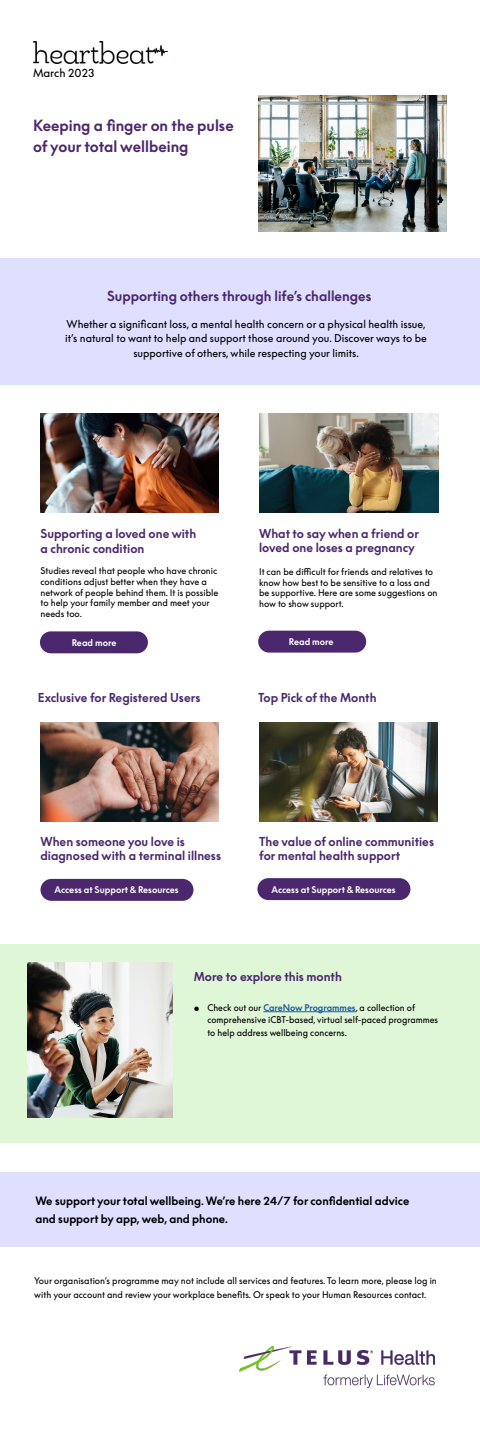
<style>
.page{position:relative;width:480px;height:1440px;background:#fff}
.page>*{position:absolute;margin:0;border:0;box-sizing:border-box;transform-origin:0 0}
.t1{font:15px/20.2px "Supreme LL Bold Flat";color:#4b286d}
.t2{font:13.5px "Supreme LL Bold Flat";color:#4b286d}
.t3{font:12px/14.4px "Supreme LL Bold Flat";color:#4b286d}
.t4{font:11.25px/18px "Supreme LL Bold Flat";color:#000}
.t5{font:11.25px "Supreme LL";color:#000}
.t6{font:10.5px/14.2px "Supreme LL";color:#000;text-align:center}
.t7{font:9px/10.8px "Supreme LL";color:#000}
.t8{font:9px "Supreme LL Bold Flat";color:#fff}
.s1{font-family:"Supreme LL Bold Flat";color:#215e9e}
</style>
<div class="page">
<img style="left:33px;top:41px;width:135px;height:22px">
<img style="left:259px;top:95px;width:187px;height:137px">
<div style="left:0;top:258px;width:480px;height:126px;background:#dfdfff"></div>
<img style="left:40px;top:414px;width:179px;height:99px">
<img style="left:260px;top:414px;width:178px;height:99px">
<img style="left:259px;top:722px;width:179px;height:99px">
<img style="left:40px;top:722px;width:179px;height:99px">
<div style="left:40px;top:879px;width:154px;height:22px;background:#4b286d;border-radius:11px"></div>
<div style="left:40px;top:631px;width:108px;height:22px;background:#4b286d;border-radius:11px"></div>
<div style="left:258px;top:631px;width:108px;height:22px;background:#4b286d;border-radius:11px"></div>
<div style="left:0;top:944px;width:480px;height:198px;background:#dff6d7"></div>
<img style="left:27px;top:962px;width:145px;height:156px">
<hr style="left:263px;top:1012px;width:93px;height:1px;background:#215e9e">
<div style="left:0;top:1172px;width:480px;height:75px;background:#dfdfff"></div>
<img style="left:239px;top:1347px;width:196px;height:40px">
<div style="left:257px;top:878px;width:153px;height:22px;background:#4b286d;border-radius:11px"></div>
<p class="t5" style="left:33px;top:67px;width:63px">March 2023</p>
<h1 class="t1" style="left:33px;top:116px;width:202px">Keeping a finger on the pulse of your total wellbeing</h1>
<h2 class="t2" style="left:107px;top:289px;width:266px">Supporting others through life’s challenges</h2>
<p class="t6" style="left:65px;top:317px;width:363px">Whether a significant loss, a mental health concern or a physical health issue, it’s natural to want to help and support those around you. Discover ways to be supportive of others, while respecting your limits.</p>
<h3 class="t3" style="left:40px;top:527px;width:157px">Supporting a loved one with a chronic condition</h3>
<p class="t7" style="left:40px;top:565px;width:179px">Studies reveal that people who have chronic conditions adjust better when they have a network of people behind them. It is possible to help your family member and meet your needs too.</p>
<h3 class="t3" style="left:259px;top:526px;width:161px">What to say when a friend or loved one loses a pregnancy</h3>
<p class="t7" style="left:259px;top:566px;width:180px">It can be difficult for friends and relatives to know how best to be sensitive to a loss and be supportive. Here are some suggestions on how to show support.</p>
<p class="t8" style="left:72px;top:637px;width:46px">Read more</p>
<p class="t8" style="left:289px;top:637px;width:46px">Read more</p>
<h3 class="t3" style="left:38px;top:691px;width:164px">Exclusive for Registered Users</h3>
<h3 class="t3" style="left:258px;top:691px;width:120px">Top Pick of the Month</h3>
<h3 class="t3" style="left:40px;top:835px;width:182px">When someone you love is diagnosed with a terminal illness</h3>
<h3 class="t3" style="left:259px;top:835px;width:176px">The value of online communities for mental health support</h3>
<p class="t8" style="left:55px;top:885px;width:126px">Access at Support &amp; Resources</p>
<p class="t8" style="left:272px;top:884px;width:126px">Access at Support &amp; Resources</p>
<h3 class="t3" style="left:194px;top:970px;width:150px">More to explore this month</h3>
<p class="t7" style="left:207px;top:1001px;width:232px;line-height:12.8px;text-indent:-14px">• Check out our <span class="s1">CareNow Programmes</span>, a collection of comprehensive iCBT-based, virtual self-paced programmes to help address wellbeing concerns.</p>
<p class="t4" style="left:35px;top:1192px;width:375px">We support your total wellbeing. We’re here 24/7 for confidential advice and support by app, web, and phone.</p>
<p class="t7" style="left:34px;top:1274px;width:404px;line-height:14.2px">Your organisation’s programme may not include all services and features. To learn more, please log in with your account and review your workplace benefits. Or speak to your Human Resources contact.</p>
</div>
